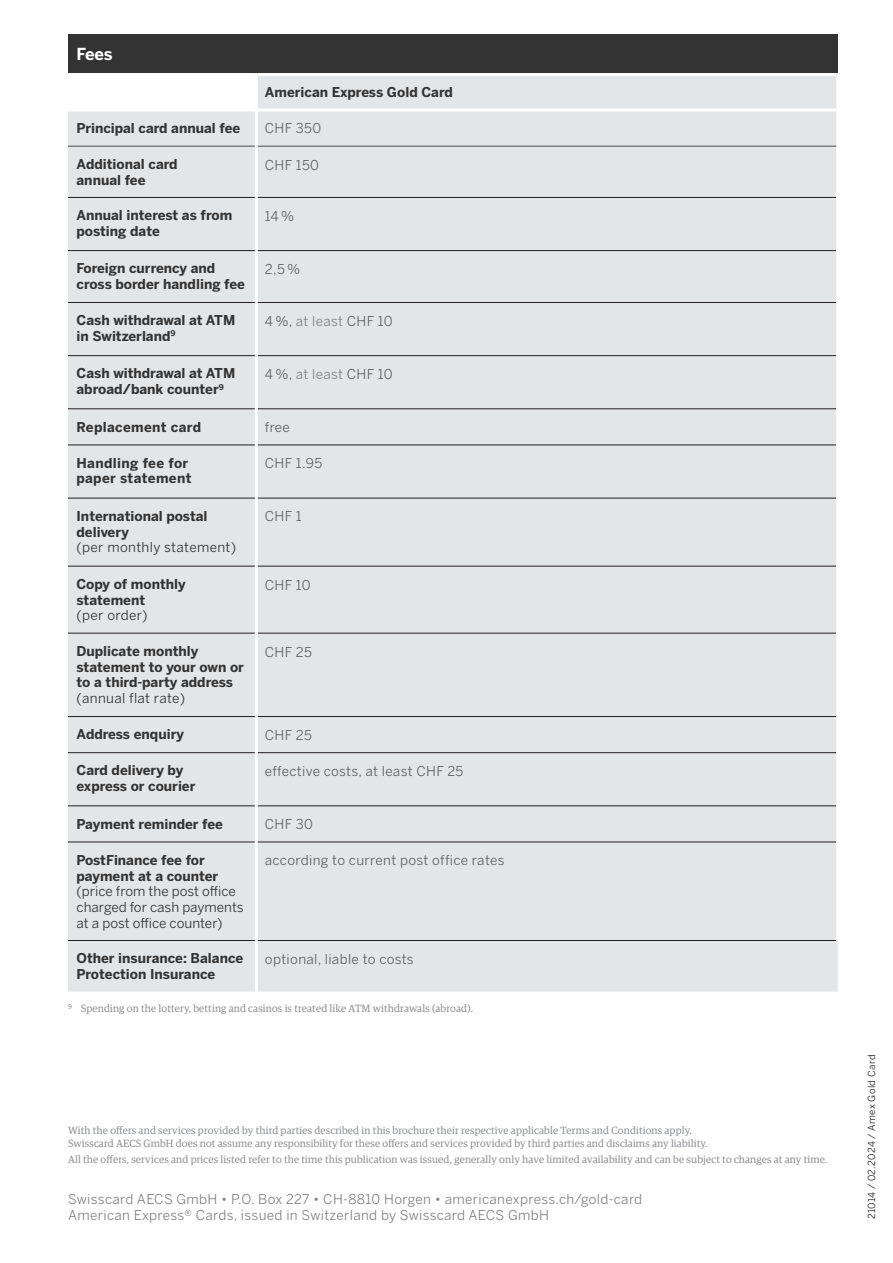
<style>
.page{position:relative;width:893px;height:1263px;background:#fff}
.page>*{position:absolute;margin:0;border:0;box-sizing:border-box;transform-origin:0 0}
.t1{font:700 16.5px "Benton Sans";color:#fff}
.t2{font:700 13.5px/15.8px "Benton Sans";color:#343334}
.t3{font:13.5px "Benton Sans";letter-spacing:.025em;color:#5f6062}
.t4{font:13.5px/16.5px "Benton Sans";letter-spacing:.025em;color:#808285}
.t5{font:13.5px/15.8px "Benton Sans";color:#343334}
.t6{font:13.5px "Benton Sans";letter-spacing:.025em;color:#343334}
.t7{font:700 13.5px/15.8px "Benton Sans";letter-spacing:.025em;color:#343334}
.t8{font:10.5px/13.5px "Guardian Egyp";letter-spacing:.015em;color:#8f9194}
.t9{font:9.75px "Benton Sans";letter-spacing:.03em;color:#231f20}
.s1{color:#808285}
</style>
<div class="page">
<div style="left:68px;top:34px;width:770px;height:41px;background:#343334"></div>
<div style="left:258px;top:76px;width:580px;height:916px;background:#e4e5e6"></div>
<div style="left:68px;top:112px;width:187px;height:880px;background:#e4e5e6"></div>
<hr style="left:68px;top:146px;width:187px;height:1px;background:#4c4c4e">
<hr style="left:68px;top:197px;width:187px;height:1px;background:#231f20">
<hr style="left:68px;top:250px;width:187px;height:1px;background:#231f20">
<hr style="left:68px;top:302px;width:187px;height:1px;background:#231f20">
<hr style="left:68px;top:355px;width:187px;height:1px;background:#231f20">
<hr style="left:68px;top:408px;width:187px;height:1px;background:#231f20">
<hr style="left:68px;top:445px;width:187px;height:1px;background:#231f20">
<hr style="left:68px;top:498px;width:187px;height:1px;background:#231f20">
<hr style="left:68px;top:566px;width:187px;height:1px;background:#231f20">
<hr style="left:68px;top:633px;width:187px;height:1px;background:#231f20">
<hr style="left:68px;top:716px;width:187px;height:1px;background:#231f20">
<hr style="left:68px;top:752px;width:187px;height:1px;background:#231f20">
<hr style="left:68px;top:805px;width:187px;height:1px;background:#231f20">
<hr style="left:68px;top:842px;width:187px;height:1px;background:#231f20">
<hr style="left:68px;top:940px;width:187px;height:1px;background:#231f20">
<hr style="left:258px;top:197px;width:578px;height:1px;background:#231f20">
<hr style="left:258px;top:250px;width:578px;height:1px;background:#231f20">
<hr style="left:258px;top:302px;width:578px;height:1px;background:#231f20">
<hr style="left:258px;top:355px;width:578px;height:1px;background:#231f20">
<hr style="left:258px;top:408px;width:578px;height:1px;background:#231f20">
<hr style="left:258px;top:445px;width:578px;height:1px;background:#231f20">
<hr style="left:258px;top:498px;width:578px;height:1px;background:#231f20">
<hr style="left:258px;top:566px;width:578px;height:1px;background:#231f20">
<hr style="left:258px;top:633px;width:578px;height:1px;background:#231f20">
<hr style="left:258px;top:716px;width:578px;height:1px;background:#231f20">
<hr style="left:258px;top:752px;width:578px;height:1px;background:#231f20">
<hr style="left:258px;top:805px;width:578px;height:1px;background:#231f20">
<hr style="left:258px;top:842px;width:578px;height:1px;background:#231f20">
<hr style="left:258px;top:940px;width:578px;height:1px;background:#231f20">
<hr style="left:836px;top:146px;width:3px;height:51px;background:#fff">
<hr style="left:836px;top:197px;width:3px;height:54px;background:#fff">
<hr style="left:836px;top:251px;width:3px;height:51px;background:#fff">
<hr style="left:836px;top:302px;width:3px;height:54px;background:#fff">
<hr style="left:836px;top:356px;width:3px;height:53px;background:#fff">
<hr style="left:836px;top:409px;width:3px;height:36px;background:#fff">
<hr style="left:836px;top:445px;width:3px;height:53px;background:#fff">
<hr style="left:836px;top:498px;width:3px;height:68px;background:#fff">
<hr style="left:836px;top:566px;width:3px;height:67px;background:#fff">
<hr style="left:836px;top:633px;width:3px;height:83px;background:#fff">
<hr style="left:836px;top:716px;width:3px;height:37px;background:#fff">
<hr style="left:836px;top:753px;width:3px;height:53px;background:#fff">
<hr style="left:836px;top:806px;width:3px;height:36px;background:#fff">
<hr style="left:836px;top:842px;width:3px;height:99px;background:#fff">
<hr style="left:836px;top:110px;width:3px;height:36px;background:#fff">
<hr style="left:258px;top:146px;width:578px;height:1px;background:#4c4c4e">
<hr style="left:255px;top:73px;width:3px;height:37px;background:#fff">
<hr style="left:836px;top:73px;width:3px;height:37px;background:#fff">
<hr style="left:258px;top:109px;width:578px;height:3px;background:#fff">
<hr style="left:68px;top:73px;width:187px;height:3px;background:#fff">
<hr style="left:258px;top:73px;width:578px;height:3px;background:#fff">
<h1 class="t1" style="left:77px;top:47px;width:38px">Fees</h1>
<p class="t2" style="left:265px;top:85px;width:190px">American Express Gold Card</p>
<p class="t2" style="left:77px;top:121px;width:165px">Principal card annual fee</p>
<p class="t3" style="left:265px;top:122px;width:58px">CHF 350</p>
<p class="t2" style="left:77px;top:157px;width:103px">Additional card annual fee</p>
<p class="t3" style="left:265px;top:158px;width:56px">CHF 150</p>
<p class="t2" style="left:77px;top:208px;width:157px">Annual interest as from posting date</p>
<p class="t3" style="left:265px;top:210px;width:31px">14 %</p>
<p class="t2" style="left:77px;top:261px;width:170px">Foreign currency and cross border handling fee</p>
<p class="t3" style="left:265px;top:263px;width:37px">2,5 %</p>
<p class="t2" style="left:77px;top:313px;width:160px">Cash withdrawal at ATM in Switzerland<sup>9</sup></p>
<p class="t3" style="left:265px;top:315px;width:129px">4 %, <span class="s1">at least</span> CHF 10</p>
<p class="t2" style="left:77px;top:366px;width:160px">Cash withdrawal at ATM abroad/bank counter<sup>9</sup></p>
<p class="t3" style="left:265px;top:368px;width:129px">4 %, <span class="s1">at least</span> CHF 10</p>
<p class="t7" style="left:77px;top:420px;width:126px">Replacement card</p>
<p class="t3" style="left:265px;top:421px;width:27px">free</p>
<p class="t7" style="left:77px;top:456px;width:117px">Handling fee for paper statement</p>
<p class="t3" style="left:265px;top:457px;width:59px">CHF 1.95</p>
<p class="t2" style="left:77px;top:509px;width:132px">International postal delivery</p>
<p class="t6" style="left:77px;top:541px;width:161px">(per monthly statement)</p>
<p class="t3" style="left:265px;top:510px;width:38px">CHF 1</p>
<p class="t2" style="left:77px;top:577px;width:111px">Copy of monthly statement</p>
<p class="t6" style="left:77px;top:609px;width:72px">(per order)</p>
<p class="t2" style="left:77px;top:644px;width:169px">Duplicate monthly statement to your own or to a third-party address</p>
<p class="t6" style="left:77px;top:692px;width:110px">(annual flat rate)</p>
<p class="t3" style="left:265px;top:578px;width:47px">CHF 10</p>
<p class="t3" style="left:265px;top:645px;width:49px">CHF 25</p>
<p class="t2" style="left:77px;top:727px;width:109px">Address enquiry</p>
<p class="t3" style="left:265px;top:729px;width:49px">CHF 25</p>
<p class="t2" style="left:77px;top:763px;width:120px">Card delivery by express or courier</p>
<p class="t3" style="left:265px;top:765px;width:200px">effective costs, at least CHF 25</p>
<p class="t2" style="left:77px;top:817px;width:148px">Payment reminder fee</p>
<p class="t3" style="left:265px;top:818px;width:50px">CHF 30</p>
<p class="t2" style="left:77px;top:853px;width:143px">PostFinance fee for payment at a counter</p>
<p class="t5" style="left:77px;top:884px;width:169px">(price from the post office charged for cash payments at a post office counter)</p>
<p class="t3" style="left:265px;top:854px;width:241px">according to current post office rates</p>
<p class="t2" style="left:77px;top:951px;width:168px">Other insurance: Balance<br>Protection Insurance</p>
<p class="t3" style="left:265px;top:953px;width:150px">optional, liable to costs</p>
<p class="t8" style="left:68px;top:1002px;width:407px">9 Spending on the lottery, betting and casinos is treated like ATM withdrawals (abroad).</p>
<p class="t8" style="left:68px;top:1124px;width:641px">With the offers and services provided by third parties described in this brochure their respective applicable Terms and Conditions apply.<br>Swisscard AECS GmbH does not assume any responsibility for these offers and services provided by third parties and disclaims any liability.</p>
<p class="t8" style="left:68px;top:1153px;width:761px">All the offers, services and prices listed refer to the time this publication was issued, generally only have limited availability and can be subject to changes at any time.</p>
<p class="t4" style="left:68px;top:1192px;width:576px">Swisscard AECS GmbH • P.O. Box 227 • CH-8810 Horgen • americanexpress.ch/gold-card<br>American Express® Cards, issued in Switzerland by Swisscard AECS GmbH</p>
<p class="t9" style="left:867px;top:1219px;width:166px;rotate:-90deg">21014 / 02.2024 / Amex Gold Card</p>
</div>
